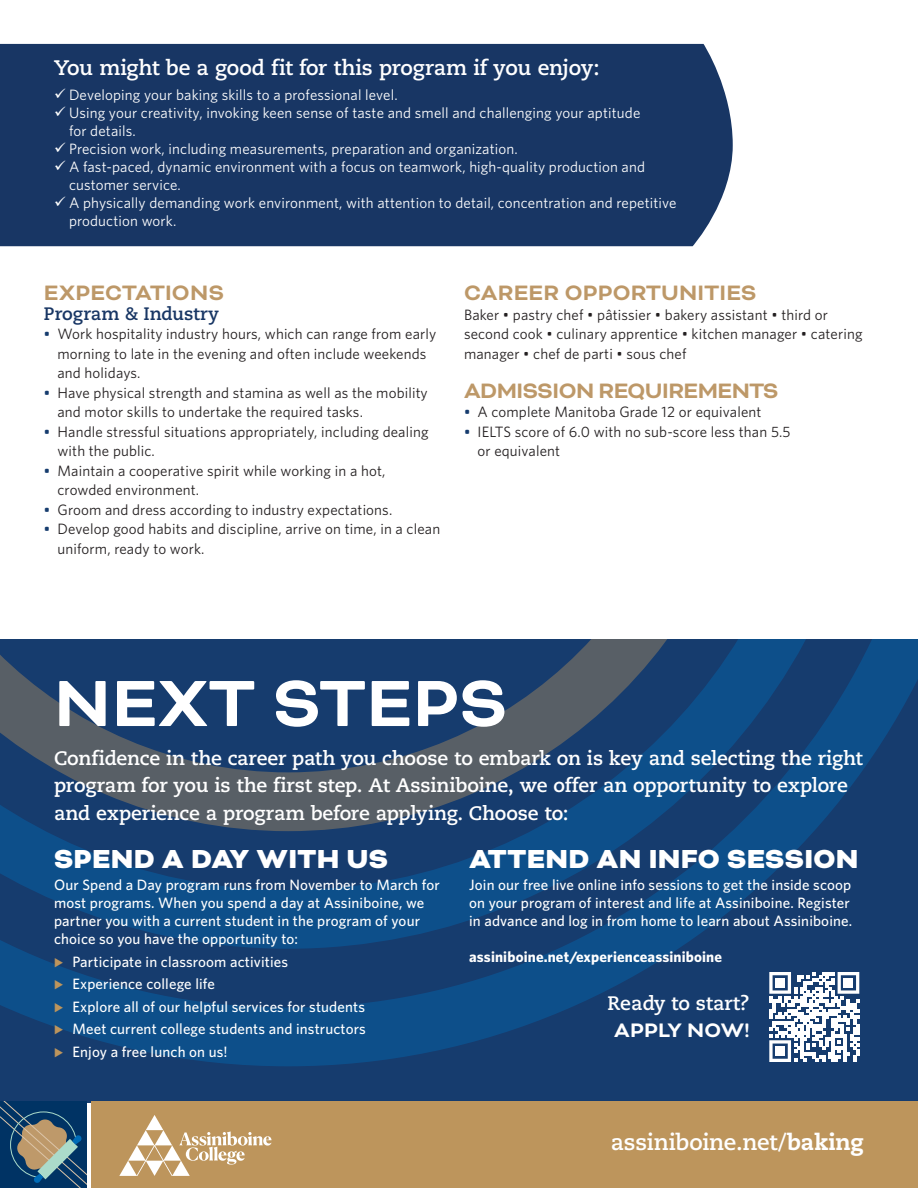
<style>
.page{position:relative;width:918px;height:1188px;background:#fff}
.page>*{position:absolute;margin:0;border:0;box-sizing:border-box;transform-origin:0 0}
.t1{font:700 75px "Bicyclette";letter-spacing:.01em;color:#fff}
.t2{font:900 30px "Bicyclette";letter-spacing:.01em;color:#fff}
.t3{font:700 24px "Bicyclette";letter-spacing:.005em;color:#bd9868}
.t4{font:700 24px "Bicyclette";letter-spacing:-.02em;color:#bd9868}
.t5{font:700 22.5px "Caecilia LT Pro 75";letter-spacing:-.01em;color:#fff}
.t6{font:700 22.5px "Bicyclette";letter-spacing:.01em;color:#fff}
.t7{font:700 21px "Caecilia LT Pro 75";letter-spacing:-.01em;color:#fff}
.t8{font:700 19.5px/27px "Caecilia LT Pro 75";letter-spacing:-.01em;color:#fff}
.t9{font:700 18px "Caecilia LT Pro 75";letter-spacing:-.01em;color:#183664}
.t10{font:15px/19.5px "Whitney";letter-spacing:.01em;color:#231f20}
.t11{font:500 15px/18px "Whitney";letter-spacing:.01em;color:#fff}
.t12{font:15px/18px "Whitney";letter-spacing:.01em;color:#fff}
.t13{font:700 15px "Whitney";letter-spacing:.01em;color:#fff}
.s1{font-weight:500;color:#163c6e}
.s2{font-family:"Proxima Nova";color:#bd955c}
.s3{font-family:"Caecilia LT Pro 85";font-weight:800}
</style>
<div class="page">
<div style="left:0;top:639px;width:918px;height:463px;background:#163c6e"></div>
<div style="left:91px;top:1102px;width:827px;height:86px;background:#bd955c"></div>
<svg style="left:0;top:1102px;width:87px;height:86px;background:#3d5c72"></svg>
<div style="left:0;top:44px;width:733px;height:202px;background:#183664"></div>
<svg style="left:0;top:639px;width:918px;height:427px"></svg>
<svg style="left:0;top:639px;width:876px;height:310px"></svg>
<svg style="left:0;top:639px;width:758px;height:192px"></svg>
<svg style="left:119px;top:1115px;width:153px;height:61px"></svg>
<svg style="left:769px;top:972px;width:90px;height:90px"></svg>
<div style="left:776px;top:978px;width:9px;height:10px;background:#fff"></div>
<div style="left:844px;top:978px;width:9px;height:10px;background:#fff"></div>
<div style="left:776px;top:1046px;width:9px;height:10px;background:#fff"></div>
<h3 class="t7" style="left:54px;top:54px;width:547px">You might be a good fit for this program if you enjoy:</h3>
<p class="t12" style="left:54px;top:85px;width:345px">✓ Developing your baking skills to a professional level.</p>
<p class="t12" style="left:69px;top:103px;width:573px;text-indent:-15px">✓ Using your creativity, invoking keen sense of taste and smell and challenging your aptitude for details.</p>
<p class="t12" style="left:54px;top:139px;width:465px">✓ Precision work, including measurements, preparation and organization.</p>
<p class="t12" style="left:69px;top:157px;width:578px;text-indent:-15px">✓ A fast-paced, dynamic environment with a focus on teamwork, high-quality production and customer service.</p>
<p class="t12" style="left:69px;top:193px;width:609px;text-indent:-15px">✓ A physically demanding work environment, with attention to detail, concentration and repetitive production work.</p>
<h3 class="t3" style="left:44px;top:279px;width:182px">EXPECTATIONS</h3>
<p class="t9" style="left:44px;top:301px;width:177px">Program &amp; Industry</p>
<p class="t10" style="left:57px;top:324px;width:380px;text-indent:-14px"><span class="s1">•</span> Work hospitality industry hours, which can range from early morning to late in the evening and often include weekends and holidays.</p>
<p class="t10" style="left:57px;top:382px;width:372px;text-indent:-14px"><span class="s1">•</span> Have physical strength and stamina as well as the mobility and motor skills to undertake the required tasks.</p>
<p class="t10" style="left:57px;top:421px;width:373px;text-indent:-14px"><span class="s1">•</span> Handle stressful situations appropriately, including dealing with the public.</p>
<p class="t10" style="left:57px;top:460px;width:329px;text-indent:-14px"><span class="s1">•</span> Maintain a cooperative spirit while working in a hot, crowded environment.</p>
<p class="t10" style="left:44px;top:499px;width:350px"><span class="s1">•</span> Groom and dress according to industry expectations.</p>
<p class="t10" style="left:57px;top:519px;width:384px;text-indent:-13px"><span class="s1">•</span> Develop good habits and discipline, arrive on time, in a clean uniform, ready to work.</p>
<h3 class="t3" style="left:464px;top:279px;width:294px">CAREER OPPORTUNITIES</h3>
<p class="t10" style="left:464px;top:304px;width:400px">Baker • pastry chef • pâtissier • bakery assistant • third or second cook • culinary apprentice • kitchen manager • catering manager • chef de parti • sous chef</p>
<h3 class="t4" style="left:464px;top:376px;width:316px">ADMISSION REQUIREMENTS</h3>
<p class="t10" style="left:464px;top:402px;width:299px"><span class="s1">•</span> A complete Manitoba Grade 12 or equivalent</p>
<p class="t10" style="left:478px;top:421px;width:315px;text-indent:-14px"><span class="s1">•</span> IELTS score of 6.0 with no sub-score less than 5.5 or equivalent</p>
<h1 class="t1" style="left:54px;top:660px;width:455px">NEXT STEPS</h1>
<h3 class="t8" style="left:54px;top:745px;width:810px">Confidence in the career path you choose to embark on is key and selecting the right program for you is the first step. At Assiniboine, we offer an opportunity to explore and experience a program before applying. Choose to:</h3>
<h2 class="t2" style="left:54px;top:841px;width:336px">SPEND A DAY WITH US</h2>
<p class="t11" style="left:54px;top:876px;width:387px">Our Spend a Day program runs from November to March for most programs. When you spend a day at Assiniboine, we partner you with a current student in the program of your choice so you have the opportunity to:</p>
<p class="t11" style="left:54px;top:950px;width:313px;line-height:22.5px"><span class="s2">⊲</span> Participate in classroom activities<br><span class="s2">⊲</span> Experience college life<br><span class="s2">⊲</span> Explore all of our helpful services for students <span class="s2">⊲</span> Meet current college students and instructors <span class="s2">⊲</span> Enjoy a free lunch on us!</p>
<h2 class="t2" style="left:469px;top:841px;width:391px">ATTEND AN INFO SESSION</h2>
<p class="t11" style="left:469px;top:876px;width:385px">Join our free live online info sessions to get the inside scoop on your program of interest and life at Assiniboine. Register in advance and log in from home to learn about Assiniboine.</p>
<p class="t13" style="left:469px;top:948px;width:254px">assiniboine.net/experienceassiniboine</p>
<h3 class="t8" style="left:608px;top:989px;width:143px">Ready to start?</h3>
<h3 class="t6" style="left:614px;top:1017px;width:137px">APPLY NOW!</h3>
<h3 class="t5" style="left:611px;top:1127px;width:255px">assiniboine.net/<span class="s3">baking</span></h3>
</div>
